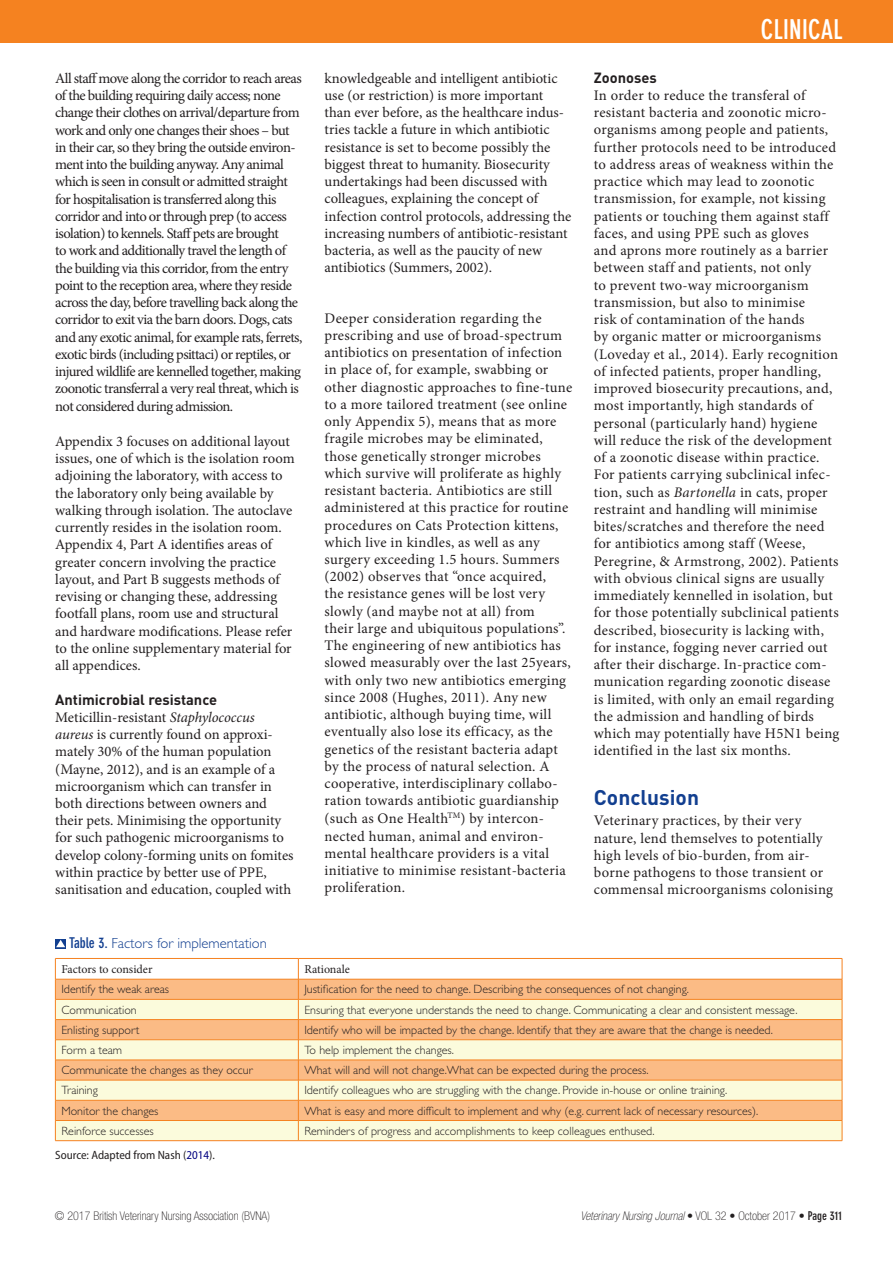
<style>
.page{position:relative;width:893px;height:1263px;background:#fff}
.page>*{position:absolute;margin:0;border:0;box-sizing:border-box;transform-origin:0 0}
.t1{font:700 condensed 27px "DIN Neuzeit Grotesk Std";color:#fff}
.t2{font:700 21px "DIN";color:#123f90}
.t3{font:14.7px/17.2px "Minion Pro";letter-spacing:.01em;color:#231f20}
.t4{font:14.7px/17.2px "Minion Pro";letter-spacing:-.04em;color:#231f20}
.t5{font:700 14.7px "DIN";color:#231f20}
.t6{font:300 14.7px "Gill Sans Std";color:#123f90}
.t7{font:300 12px "Gill Sans Std";color:#231f20}
.t8{font:italic 100 condensed 12px "Helvetica Neue LT Std";color:#231f20}
.t9{font:100 condensed 12px "Helvetica Neue LT Std";color:#231f20}
.t10{font:semi-condensed 12px "Myriad Pro";color:#231f20}
.t11{font:12px "Minion Pro";color:#231f20}
.s1{font-style:italic}
.s2{font-family:"DIN Neuzeit Grotesk Std";font-weight:700;font-stretch:condensed}
.s3{color:#000080}
.s4{font-style:normal}
.s5{font-family:"DIN Neuzeit Grotesk Std";font-weight:700;font-style:normal}
</style>
<div class="page">
<div style="left:0;top:0;width:893px;height:43px;background:#f58220"></div>
<svg style="left:55px;top:939px;width:11px;height:9px"></svg>
<svg style="left:56px;top:940px;width:9px;height:7px"></svg>
<div style="left:56px;top:980px;width:786px;height:19px;background:#fbbb85"></div>
<svg style="left:56px;top:1000px;width:786px;height:140px;background:#fadeb5"></svg>
<hr style="left:55px;top:958px;width:243px;height:1px;background:#f58220">
<hr style="left:298px;top:958px;width:544px;height:1px;background:#f58220">
<hr style="left:55px;top:979px;width:243px;height:1px;background:#f58220">
<hr style="left:298px;top:979px;width:544px;height:1px;background:#f58220">
<hr style="left:55px;top:999px;width:243px;height:1px;background:#f58220">
<hr style="left:298px;top:999px;width:544px;height:1px;background:#f58220">
<hr style="left:55px;top:1019px;width:243px;height:1px;background:#f58220">
<hr style="left:298px;top:1019px;width:544px;height:1px;background:#f58220">
<hr style="left:55px;top:1039px;width:243px;height:1px;background:#f58220">
<hr style="left:298px;top:1039px;width:544px;height:1px;background:#f58220">
<hr style="left:55px;top:1060px;width:243px;height:1px;background:#f58220">
<hr style="left:298px;top:1060px;width:544px;height:1px;background:#f58220">
<hr style="left:55px;top:1080px;width:243px;height:1px;background:#f58220">
<hr style="left:298px;top:1080px;width:544px;height:1px;background:#f58220">
<hr style="left:55px;top:1100px;width:243px;height:1px;background:#f58220">
<hr style="left:298px;top:1100px;width:544px;height:1px;background:#f58220">
<hr style="left:55px;top:1120px;width:243px;height:1px;background:#f58220">
<svg style="left:55px;top:958px;width:1px;height:182px"></svg>
<hr style="left:298px;top:1120px;width:544px;height:1px;background:#f58220">
<svg style="left:298px;top:958px;width:1px;height:182px"></svg>
<svg style="left:842px;top:958px;width:1px;height:182px"></svg>
<hr style="left:55px;top:1140px;width:243px;height:1px;background:#f58220">
<hr style="left:298px;top:1140px;width:544px;height:1px;background:#f58220">
<p class="t4" style="left:55px;top:70px;width:249px">All staff move along the corridor to reach areas of the building requiring daily access; none change their clothes on arrival/departure from work and only one changes their shoes – but in their car, so they bring the outside environ&shy;ment into the building anyway. Any animal which is seen in consult or admitted straight for hospitalisation is transferred along this corridor and into or through prep (to access isolation) to kennels. Staff pets are brought<br>to work and additionally travel the length of the building via this corridor, from the entry point to the reception area, where they reside across the day, before travelling back along the corridor to exit via the barn doors. Dogs, cats and any exotic animal, for example rats, ferrets, exotic birds (including psittaci) or reptiles, or injured wildlife are kennelled together, making zoonotic transferral a very real threat, which is not considered during admission.</p>
<p class="t3" style="left:55px;top:433px;width:241px">Appendix 3 focuses on additional layout issues, one of which is the isolation room adjoining the laboratory, with access to the laboratory only being available by walking through isolation. The autoclave currently resides in the isolation room.<br>Appendix 4, Part A identifies areas of greater concern involving the practice layout, and Part B suggests methods of revising or changing these, addressing footfall plans, room use and structural and hardware modifications. Please refer to the online supplementary material for all appendices.</p>
<p class="t5" style="left:55px;top:690px;width:163px">Antimicrobial resistance</p>
<p class="t3" style="left:55px;top:708px;width:240px">Meticillin-resistant <span class="s1">Staphylococcus aureus</span> is currently found on approxi&shy;mately 30% of the human population (Mayne, 2012), and is an example of a microorganism which can transfer in both directions between owners and their pets. Minimising the opportunity for such pathogenic microorganisms to develop colony-forming units on fomites within practice by better use of PPE, sanitisation and education, coupled with</p>
<p class="t6" style="left:69px;top:935px;width:199px"><span class="s2">Table 3.</span> Factors for implementation</p>
<p class="t3" style="left:325px;top:69px;width:248px">knowledgeable and intelligent antibiotic use (or restriction) is more important than ever before, as the healthcare indus&shy;tries tackle a future in which antibiotic resistance is set to become possibly the biggest threat to humanity. Biosecurity undertakings had been discussed with colleagues, explaining the concept of infection control protocols, addressing the increasing numbers of antibiotic-resistant bacteria, as well as the paucity of new antibiotics (Summers, 2002).</p>
<p class="t3" style="left:325px;top:309px;width:249px">Deeper consideration regarding the prescribing and use of broad-spectrum antibiotics on presentation of infection in place of, for example, swabbing or other diagnostic approaches to fine-tune to a more tailored treatment (see online only Appendix 5), means that as more fragile microbes may be eliminated, those genetically stronger microbes which survive will proliferate as highly resistant bacteria. Antibiotics are still administered at this practice for routine procedures on Cats Protection kittens, which live in kindles, as well as any surgery exceeding 1.5 hours. Summers (2002) observes that “once acquired,<br>the resistance genes will be lost very slowly (and maybe not at all) from<br>their large and ubiquitous populations”.<br>The engineering of new antibiotics has slowed measurably over the last 25years, with only two new antibiotics emerging since 2008 (Hughes, 2011). Any new antibiotic, although buying time, will eventually also lose its efficacy, as the genetics of the resistant bacteria adapt by the process of natural selection. A cooperative, interdisciplinary collabo&shy;ration towards antibiotic guardianship (such as One Health<sup>TM</sup>) by intercon&shy;nected human, animal and environ&shy;mental healthcare providers is a vital initiative to minimise resistant-bacteria proliferation.</p>
<h1 class="t1" style="left:761px;top:13px;width:83px">CLINICAL</h1>
<p class="t5" style="left:594px;top:68px;width:64px">Zoonoses</p>
<p class="t3" style="left:594px;top:87px;width:247px">In order to reduce the transferal of resistant bacteria and zoonotic micro&shy;organisms among people and patients, further protocols need to be introduced to address areas of weakness within the practice which may lead to zoonotic transmission, for example, not kissing patients or touching them against staff faces, and using PPE such as gloves<br>and aprons more routinely as a barrier between staff and patients, not only<br>to prevent two-way microorganism transmission, but also to minimise<br>risk of contamination of the hands<br>by organic matter or microorganisms (Loveday et al., 2014). Early recognition of infected patients, proper handling, improved biosecurity precautions, and, most importantly, high standards of personal (particularly hand) hygiene will reduce the risk of the development of a zoonotic disease within practice.<br>For patients carrying subclinical infec&shy;tion, such as <span class="s1">Bartonella</span> in cats, proper restraint and handling will minimise bites/scratches and therefore the need for antibiotics among staff (Weese, Peregrine, &amp; Armstrong, 2002). Patients with obvious clinical signs are usually immediately kennelled in isolation, but for those potentially subclinical patients described, biosecurity is lacking with, for instance, fogging never carried out after their discharge. In-practice com&shy;munication regarding zoonotic disease is limited, with only an email regarding the admission and handling of birds which may potentially have H5N1 being identified in the last six months.</p>
<h2 class="t2" style="left:594px;top:784px;width:107px">Conclusion</h2>
<p class="t3" style="left:594px;top:812px;width:241px">Veterinary practices, by their very nature, lend themselves to potentially high levels of bio-burden, from air&shy;borne pathogens to those transient or commensal microorganisms colonising</p>
<p class="t11" style="left:61px;top:961px;width:93px">Factors to consider</p>
<p class="t11" style="left:304px;top:961px;width:47px">Rationale</p>
<p class="t7" style="left:61px;top:982px;width:109px">Identify the weak areas</p>
<p class="t7" style="left:304px;top:982px;width:386px">Justification for the need to change. Describing the consequences of not changing.</p>
<p class="t7" style="left:61px;top:1003px;width:77px">Communication</p>
<p class="t7" style="left:304px;top:1003px;width:495px">Ensuring that everyone understands the need to change. Communicating a clear and consistent message.</p>
<p class="t7" style="left:61px;top:1023px;width:80px">Enlisting support</p>
<p class="t7" style="left:304px;top:1023px;width:470px">Identify who will be impacted by the change. Identify that they are aware that the change is needed.</p>
<p class="t7" style="left:61px;top:1043px;width:62px">Form a team</p>
<p class="t7" style="left:304px;top:1043px;width:151px">To help implement the changes.</p>
<p class="t7" style="left:61px;top:1063px;width:193px">Communicate the changes as they occur</p>
<p class="t7" style="left:304px;top:1063px;width:346px">What will and will not change.What can be expected during the process.</p>
<p class="t7" style="left:61px;top:1083px;width:38px">Training</p>
<p class="t7" style="left:304px;top:1083px;width:424px">Identify colleagues who are struggling with the change. Provide in-house or online training.</p>
<p class="t7" style="left:61px;top:1104px;width:99px">Monitor the changes</p>
<p class="t7" style="left:304px;top:1104px;width:455px">What is easy and more difficult to implement and why (e.g. current lack of necessary resources).</p>
<p class="t7" style="left:61px;top:1124px;width:94px">Reinforce successes</p>
<p class="t7" style="left:304px;top:1124px;width:352px">Reminders of progress and accomplishments to keep colleagues enthused.</p>
<p class="t10" style="left:55px;top:1149px;width:161px">Source: Adapted from Nash (<span class="s3">2014</span>).</p>
<p class="t9" style="left:55px;top:1209px;width:217px">© 2017 British Veterinary Nursing Association (BVNA)</p>
<p class="t8" style="left:580px;top:1209px;width:263px">Veterinary Nursing Journal <span class="s4">• VOL 32 • October 2017 •</span> <span class="s5">Page 311</span></p>
</div>
